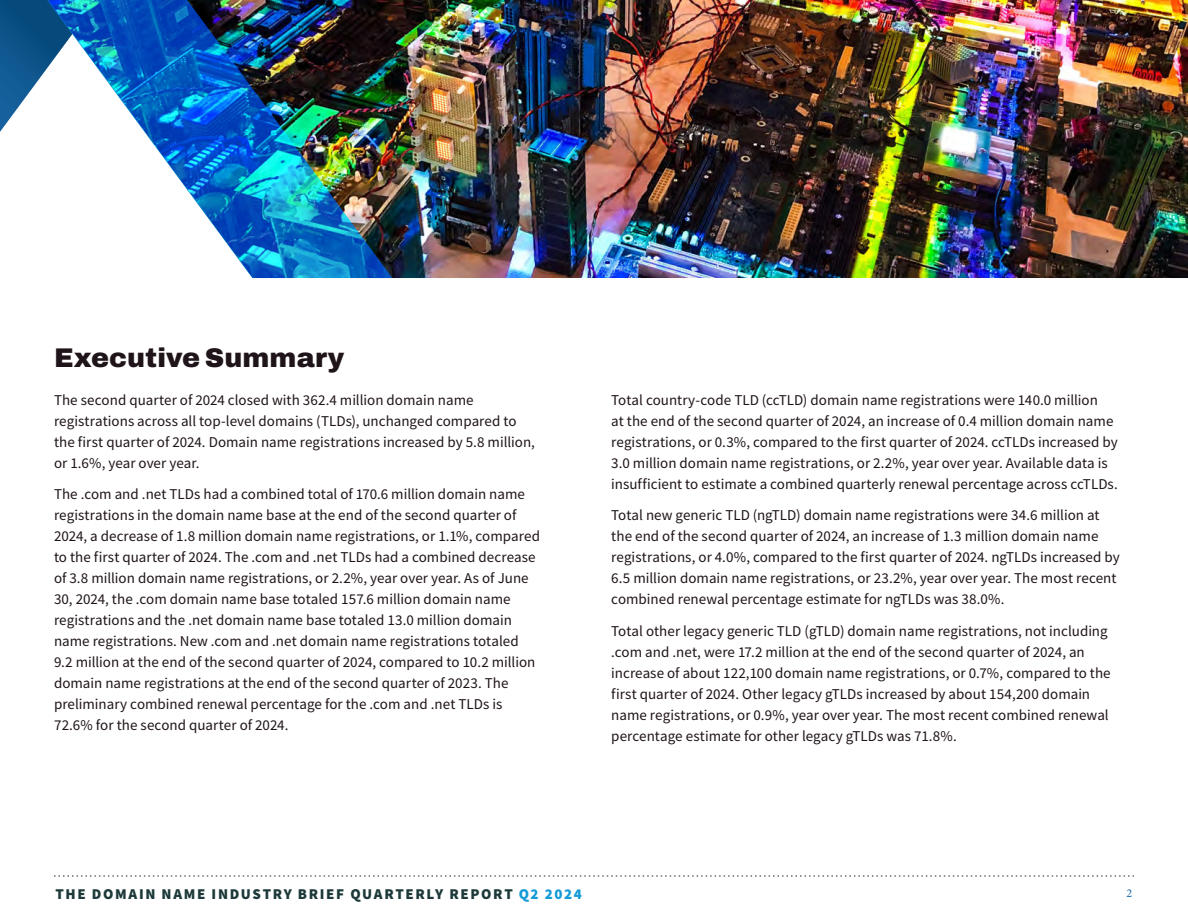
<style>
.page{position:relative;width:1188px;height:918px;background:#fff}
.page>*{position:absolute;margin:0;border:0;box-sizing:border-box;transform-origin:0 0}
.t1{font:600 27px "Archivo";color:#1f1419}
.t2{font:15px/21px "Source Sans Pro";color:#1f1419}
.t3{font:900 15px "Source Sans Pro";letter-spacing:.11em;color:#1d3939}
.t4{font:12px "Minion Pro";color:#1665a6}
.s1{color:#169bd8}
</style>
<div class="page">
<svg style="left:54px;top:875px;width:1080px;height:2px"></svg>
<svg style="left:0;top:0;width:27px;height:132px;background:#2f6d9d"></svg>
<img style="left:392px;top:0;width:796px;height:278px">
<img style="left:27px;top:0;width:365px;height:278px">
<h1 class="t1" style="left:54px;top:337px;width:292px">Executive Summary</h1>
<p class="t2" style="left:54px;top:389px;width:483px">The second quarter of 2024 closed with 362.4 million domain name registrations across all top-level domains (TLDs), unchanged compared to the first quarter of 2024. Domain name registrations increased by 5.8 million, or 1.6%, year over year.</p>
<p class="t2" style="left:54px;top:484px;width:488px">The .com and .net TLDs had a combined total of 170.6 million domain name registrations in the domain name base at the end of the second quarter of 2024, a decrease of 1.8 million domain name registrations, or 1.1%, compared to the first quarter of 2024. The .com and .net TLDs had a combined decrease of 3.8 million domain name registrations, or 2.2%, year over year. As of June 30, 2024, the .com domain name base totaled 157.6 million domain name registrations and the .net domain name base totaled 13.0 million domain name registrations. New .com and .net domain name registrations totaled 9.2 million at the end of the second quarter of 2024, compared to 10.2 million domain name registrations at the end of the second quarter of 2023. The preliminary combined renewal percentage for the .com and .net TLDs is 72.6% for the second quarter of 2024.</p>
<p class="t2" style="left:611px;top:389px;width:508px">Total country-code TLD (ccTLD) domain name registrations were 140.0 million<br>at the end of the second quarter of 2024, an increase of 0.4 million domain name registrations, or 0.3%, compared to the first quarter of 2024. ccTLDs increased by 3.0 million domain name registrations, or 2.2%, year over year. Available data is insufficient to estimate a combined quarterly renewal percentage across ccTLDs.</p>
<p class="t2" style="left:611px;top:505px;width:510px">Total new generic TLD (ngTLD) domain name registrations were 34.6 million at the end of the second quarter of 2024, an increase of 1.3 million domain name registrations, or 4.0%, compared to the first quarter of 2024. ngTLDs increased by 6.5 million domain name registrations, or 23.2%, year over year. The most recent combined renewal percentage estimate for ngTLDs was 38.0%.</p>
<p class="t2" style="left:611px;top:620px;width:501px">Total other legacy generic TLD (gTLD) domain name registrations, not including .com and .net, were 17.2 million at the end of the second quarter of 2024, an increase of about 122,100 domain name registrations, or 0.7%, compared to the first quarter of 2024. Other legacy gTLDs increased by about 154,200 domain name registrations, or 0.9%, year over year. The most recent combined renewal percentage estimate for other legacy gTLDs was 71.8%.</p>
<p class="t3" style="left:56px;top:884px;width:528px">THE DOMAIN NAME INDUSTRY BRIEF QUARTERLY REPORT <span class="s1">Q2 2024</span></p>
<p class="t4" style="left:1127px;top:885px;width:7px">2</p>
</div>
